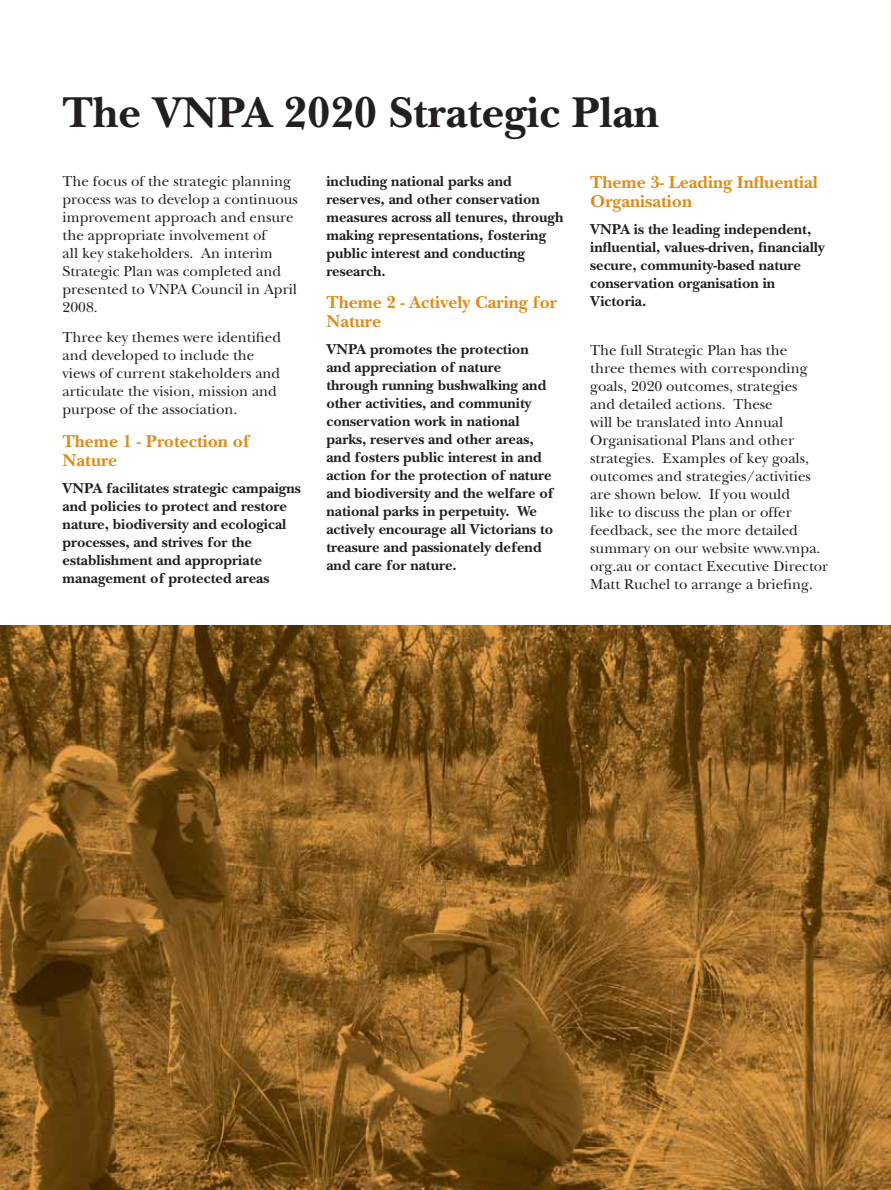
<style>
.page{position:relative;width:891px;height:1190px;background:#fff}
.page>*{position:absolute;margin:0;border:0;box-sizing:border-box;transform-origin:0 0}
.t1{font:700 45px "New Baskerville";color:#231f20}
.t2{font:700 18px/19.5px "New Baskerville";color:#df8c19}
.t3{font:700 15px/18px "New Baskerville";color:#231f20}
.t4{font:15px/18px "New Baskerville";color:#231f20}
</style>
<div class="page">
<svg style="left:890px;top:0;width:1px;height:1190px"></svg>
<img style="left:0;top:625px;width:890px;height:565px">
<h1 class="t1" style="left:63px;top:94px;width:598px">The VNPA 2020 Strategic Plan</h1>
<p class="t4" style="left:63px;top:173px;width:237px">The focus of the strategic planning process was to develop a continuous improvement approach and ensure the appropriate involvement of<br>all key stakeholders. An interim<br>Strategic Plan was completed and presented to VNPA Council in April<br>2008.</p>
<p class="t4" style="left:63px;top:330px;width:220px">Three key themes were identified and developed to include the views of current stakeholders and articulate the vision, mission and purpose of the association.</p>
<p class="t2" style="left:63px;top:433px;width:189px">Theme 1 - Protection of<br>Nature</p>
<p class="t3" style="left:63px;top:480px;width:240px">VNPA facilitates strategic campaigns and policies to protect and restore nature, biodiversity and ecological processes, and strives for the establishment and appropriate management of protected areas</p>
<p class="t3" style="left:326px;top:173px;width:238px">including national parks and reserves, and other conservation measures across all tenures, through making representations, fostering public interest and conducting research.</p>
<p class="t2" style="left:326px;top:294px;width:232px">Theme 2 - Actively Caring for<br>Nature</p>
<p class="t3" style="left:326px;top:341px;width:229px">VNPA promotes the protection and appreciation of nature through running bushwalking and other activities, and community conservation work in national parks, reserves and other areas, and fosters public interest in and action for the protection of nature and biodiversity and the welfare of national parks in perpetuity. We actively encourage all Victorians to treasure and passionately defend and care for nature.</p>
<p class="t2" style="left:590px;top:174px;width:229px">Theme 3- Leading Influential<br>Organisation</p>
<p class="t3" style="left:590px;top:221px;width:236px">VNPA is the leading independent, influential, values-driven, financially secure, community-based nature conservation organisation in<br>Victoria.</p>
<p class="t4" style="left:590px;top:342px;width:239px">The full Strategic Plan has the<br>three themes with corresponding goals, 2020 outcomes, strategies<br>and detailed actions. These<br>will be translated into Annual<br>Organisational Plans and other strategies. Examples of key goals, outcomes and strategies/activities are shown below. If you would<br>like to discuss the plan or offer feedback, see the more detailed summary on our website www.vnpa. org.au or contact Executive Director<br>Matt Ruchel to arrange a briefing.</p>
</div>
